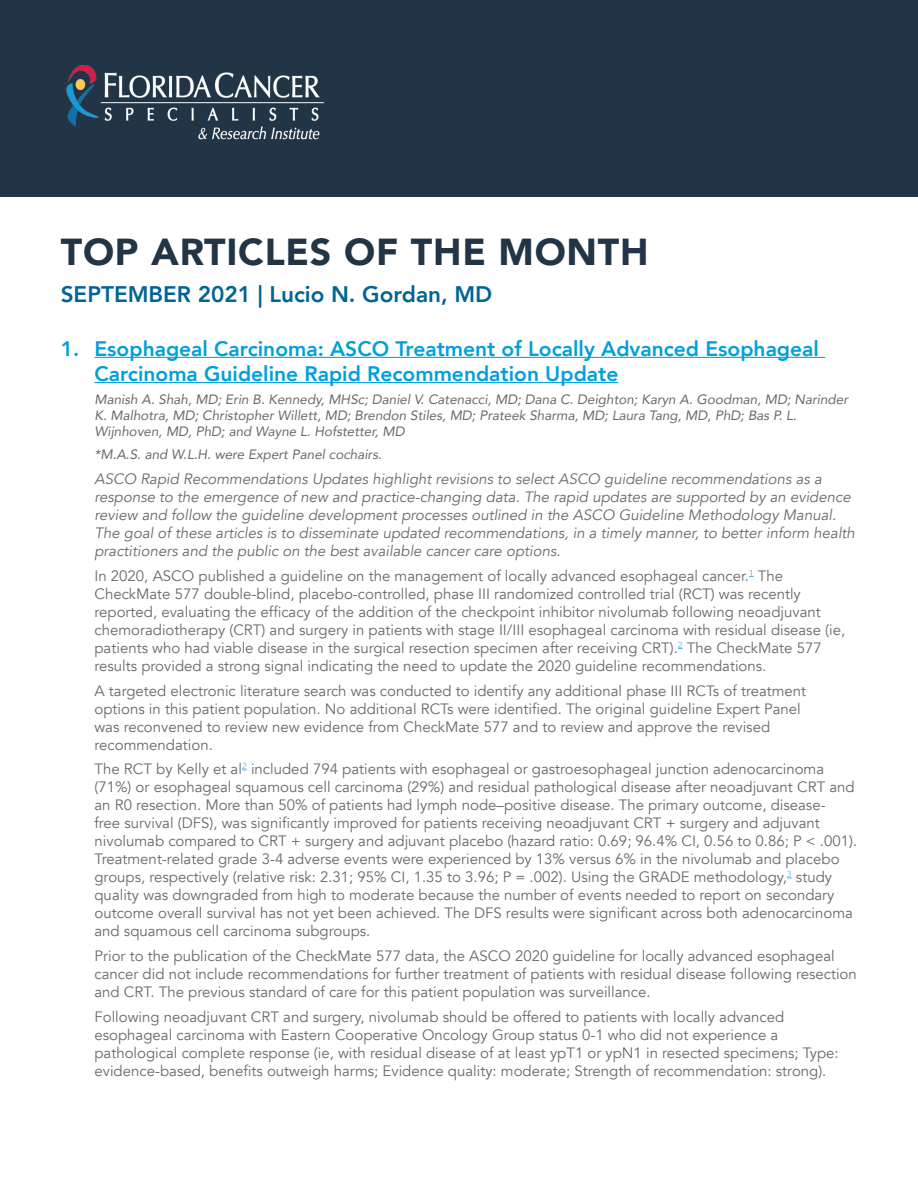
<style>
.page{position:relative;width:918px;height:1188px;background:#fff}
.page>*{position:absolute;margin:0;border:0;box-sizing:border-box;transform-origin:0 0}
.t1{font:900 37.5px "Avenir";letter-spacing:.02em;color:#213547}
.t2{font:800 22.5px "Avenir";color:#016494}
.t3{font:800 21px/25.2px "Avenir";color:#00a0dd}
.t4{font:15px/18px "Avenir";color:#69696c}
.t5{font:italic 15px/18px "Avenir";color:#69696c}
.t6{font:italic 13.5px/16.2px "Avenir";color:#69696c}
</style>
<div class="page">
<div style="left:0;top:0;width:918px;height:197px;background:#213547"></div>
<img style="left:66px;top:65px;width:258px;height:75px">
<hr style="left:94px;top:357px;width:731px;height:1px;background:#00a0dd">
<hr style="left:94px;top:382px;width:524px;height:1px;background:#00a0dd">
<h1 class="t1" style="left:61px;top:219px;width:589px">TOP ARTICLES OF THE MONTH</h1>
<h2 class="t2" style="left:61px;top:277px;width:433px">SEPTEMBER 2021 | Lucio N. Gordan, MD</h2>
<h3 class="t3" style="left:94px;top:336px;width:726px;text-indent:-34px">1. Esophageal Carcinoma: ASCO Treatment of Locally Advanced Esophageal<br>Carcinoma Guideline Rapid Recommendation Update</h3>
<p class="t6" style="left:94px;top:391px;width:755px">Manish A. Shah, MD; Erin B. Kennedy, MHSc; Daniel V. Catenacci, MD; Dana C. Deighton; Karyn A. Goodman, MD; Narinder<br>K. Malhotra, MD; Christopher Willett, MD; Brendon Stiles, MD; Prateek Sharma, MD; Laura Tang, MD, PhD; Bas P. L.<br>Wijnhoven, MD, PhD; and Wayne L. Hofstetter, MD</p>
<p class="t6" style="left:94px;top:446px;width:289px">*M.A.S. and W.L.H. were Expert Panel cochairs.</p>
<p class="t5" style="left:94px;top:470px;width:762px">ASCO Rapid Recommendations Updates highlight revisions to select ASCO guideline recommendations as a response to the emergence of new and practice-changing data. The rapid updates are supported by an evidence review and follow the guideline development processes outlined in the ASCO Guideline Methodology Manual.<br>The goal of these articles is to disseminate updated recommendations, in a timely manner, to better inform health practitioners and the public on the best available cancer care options.</p>
<p class="t4" style="left:94px;top:567px;width:752px">In 2020, ASCO published a guideline on the management of locally advanced esophageal cancer.<sup>1</sup> The CheckMate 577 double-blind, placebo-controlled, phase III randomized controlled trial (RCT) was recently reported, evaluating the efficacy of the addition of the checkpoint inhibitor nivolumab following neoadjuvant chemoradiotherapy (CRT) and surgery in patients with stage II/III esophageal carcinoma with residual disease (ie, patients who had viable disease in the surgical resection specimen after receiving CRT).<sup>2</sup> The CheckMate 577 results provided a strong signal indicating the need to update the 2020 guideline recommendations.</p>
<p class="t4" style="left:94px;top:682px;width:713px">A targeted electronic literature search was conducted to identify any additional phase III RCTs of treatment options in this patient population. No additional RCTs were identified. The original guideline Expert Panel was reconvened to review new evidence from CheckMate 577 and to review and approve the revised recommendation.</p>
<p class="t4" style="left:94px;top:760px;width:764px">The RCT by Kelly et al<sup>2</sup> included 794 patients with esophageal or gastroesophageal junction adenocarcinoma (71%) or esophageal squamous cell carcinoma (29%) and residual pathological disease after neoadjuvant CRT and an R0 resection. More than 50% of patients had lymph node–positive disease. The primary outcome, disease-<br>free survival (DFS), was significantly improved for patients receiving neoadjuvant CRT + surgery and adjuvant nivolumab compared to CRT + surgery and adjuvant placebo (hazard ratio: 0.69; 96.4% CI, 0.56 to 0.86; P &lt; .001).<br>Treatment-related grade 3-4 adverse events were experienced by 13% versus 6% in the nivolumab and placebo groups, respectively (relative risk: 2.31; 95% CI, 1.35 to 3.96; P = .002). Using the GRADE methodology,<sup>3</sup> study quality was downgraded from high to moderate because the number of events needed to report on secondary outcome overall survival has not yet been achieved. The DFS results were significant across both adenocarcinoma and squamous cell carcinoma subgroups.</p>
<p class="t4" style="left:94px;top:947px;width:764px">Prior to the publication of the CheckMate 577 data, the ASCO 2020 guideline for locally advanced esophageal cancer did not include recommendations for further treatment of patients with residual disease following resection and CRT. The previous standard of care for this patient population was surveillance.</p>
<p class="t4" style="left:94px;top:1008px;width:746px">Following neoadjuvant CRT and surgery, nivolumab should be offered to patients with locally advanced esophageal carcinoma with Eastern Cooperative Oncology Group status 0-1 who did not experience a pathological complete response (ie, with residual disease of at least ypT1 or ypN1 in resected specimens; Type: evidence-based, benefits outweigh harms; Evidence quality: moderate; Strength of recommendation: strong).</p>
</div>
